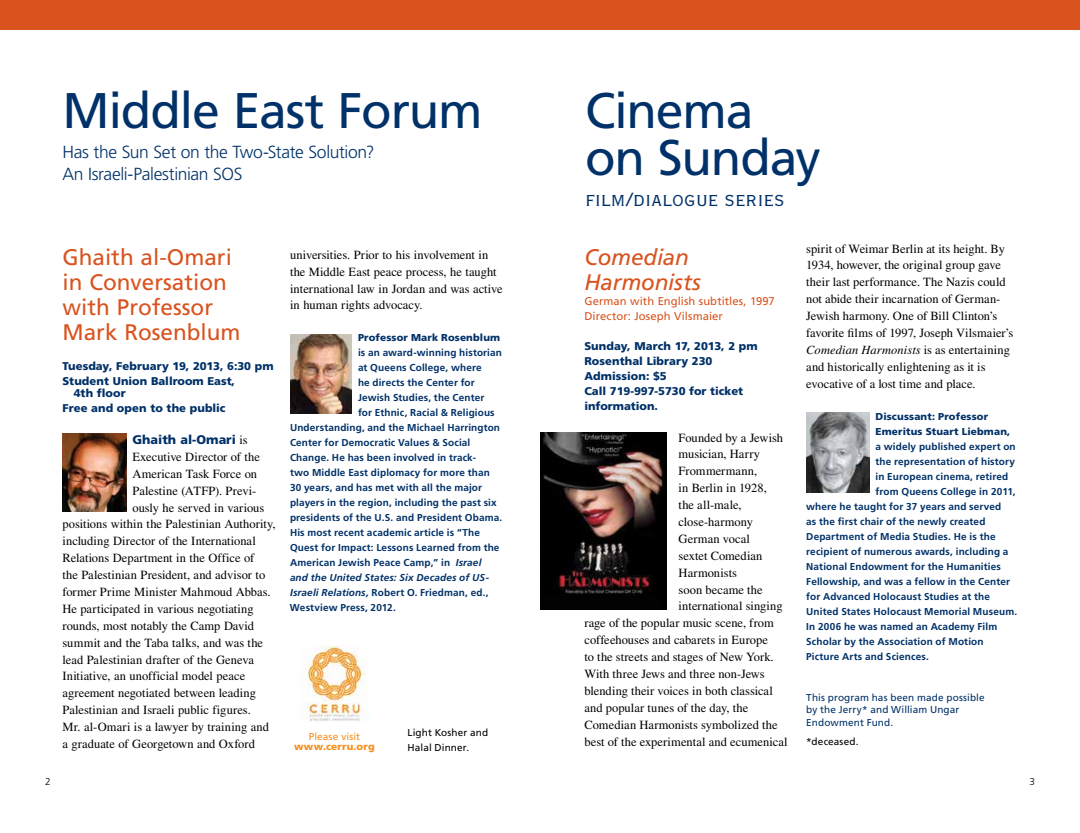
<style>
.page{position:relative;width:1080px;height:833px;background:#fff}
.page>*{position:absolute;margin:0;border:0;box-sizing:border-box;transform-origin:0 0}
.t1{font:50px/47.5px "Frutiger LT Std";letter-spacing:-.025em;color:#003168}
.t2{font:25px "Copperplate Gothic Std 29 BC";letter-spacing:-.02em;color:#003168}
.t3{font:22.5px/25px "Frutiger LT Std";color:#d9531e}
.t4{font:italic 22.5px/25px "Frutiger LT Std";letter-spacing:-.01em;color:#d9531e}
.t5{font:300 17.5px/22.5px "Frutiger LT Std";letter-spacing:-.02em;color:#003168}
.t6{font:12.5px/16.9px "Times LT Std";color:#000}
.t7{font:900 12.5px "Frutiger LT Std";color:#003168}
.t8{font:900 11.25px/15px "Frutiger LT Std";color:#003168}
.t9{font:11.25px/15px "Frutiger LT Std";letter-spacing:.01em;color:#d9531e}
.t10{font:700 10px "Frutiger LT Std";letter-spacing:.015em;color:#003168}
.t11{font:10px/12.5px "Frutiger LT Std";letter-spacing:.015em;color:#003168}
.t12{font:900 10px/15px "Frutiger LT Std";letter-spacing:.015em;color:#003168}
.t13{font:10px/15px "Frutiger LT Std";letter-spacing:.01em;color:#000}
.t14{font:italic 700 10px "Frutiger LT Std";letter-spacing:.015em;color:#003168}
.t15{font:900 10px "Frutiger LT Std";letter-spacing:.015em;color:#f78f1e}
.t16{font:10px "Frutiger LT Std";letter-spacing:.01em;color:#f78f1e}
.t17{font:300 10px "Frutiger LT Std";color:#000}
.s1{font-family:"Times LT Std";font-weight:400;color:#000}
.s2{font-style:italic}
</style>
<div class="page">
<div style="left:0;top:0;width:540px;height:29px;background:#d9531e"></div>
<div style="left:540px;top:0;width:540px;height:29px;background:#d9531e"></div>
<img style="left:540px;top:432px;width:126px;height:177px">
<img style="left:806px;top:412px;width:63px;height:80px">
<img style="left:62px;top:434px;width:64px;height:77px">
<img style="left:301px;top:645px;width:67px;height:76px">
<img style="left:290px;top:334px;width:62px;height:80px">
<h1 class="t1" style="left:62px;top:87px;width:422px">Middle East Forum</h1>
<h3 class="t5" style="left:62px;top:141px;width:313px">Has the Sun Set on the Two-State Solution?<br>An Israeli-Palestinian SOS</h3>
<h1 class="t1" style="left:585px;top:87px;width:237px">Cinema on Sunday</h1>
<h2 class="t2" style="left:585px;top:187px;width:202px">film/dialogue series</h2>
<h3 class="t3" style="left:62px;top:244px;width:180px">Ghaith al-Omari in Conversation with Professor<br>Mark Rosenblum</h3>
<p class="t8" style="left:62px;top:358px;width:213px">Tuesday, February 19, 2013, 6:30 pm<br>Student Union Ballroom East,</p>
<p class="t8" style="left:62px;top:385px;width:165px;text-indent:11px">4th floor<br>Free and open to the public</p>
<p class="t7" style="left:132px;top:432px;width:117px">Ghaith al-Omari <span class="s1">is</span></p>
<p class="t6" style="left:132px;top:448px;width:129px">Executive Director of the</p>
<p class="t6" style="left:132px;top:465px;width:126px">American Task Force on</p>
<p class="t6" style="left:132px;top:482px;width:125px">Palestine (ATFP). Previ-</p>
<p class="t6" style="left:132px;top:499px;width:133px">ously he served in various</p>
<p class="t6" style="left:62px;top:515px;width:215px">positions within the Palestinian Authority,</p>
<p class="t6" style="left:62px;top:532px;width:195px">including Director of the International</p>
<p class="t6" style="left:62px;top:549px;width:193px">Relations Department in the Office of</p>
<p class="t6" style="left:62px;top:566px;width:204px">the Palestinian President, and advisor to</p>
<p class="t6" style="left:62px;top:583px;width:210px">former Prime Minister Mahmoud Abbas.</p>
<p class="t6" style="left:62px;top:600px;width:193px">He participated in various negotiating</p>
<p class="t6" style="left:62px;top:617px;width:193px">rounds, most notably the Camp David</p>
<p class="t6" style="left:62px;top:634px;width:202px">summit and the Taba talks, and was the</p>
<p class="t6" style="left:62px;top:650px;width:193px">lead Palestinian drafter of the Geneva</p>
<p class="t6" style="left:62px;top:667px;width:184px">Initiative, an unofficial model peace</p>
<p class="t6" style="left:62px;top:684px;width:195px">agreement negotiated between leading</p>
<p class="t6" style="left:62px;top:701px;width:190px">Palestinian and Israeli public figures.</p>
<p class="t6" style="left:62px;top:718px;width:208px">Mr. al-Omari is a lawyer by training and</p>
<p class="t6" style="left:62px;top:735px;width:194px">a graduate of Georgetown and Oxford</p>
<p class="t13" style="left:408px;top:725px;width:82px">Light Kosher and<br>Halal Dinner.</p>
<p class="t6" style="left:290px;top:246px;width:214px">universities. Prior to his involvement in the Middle East peace process, he taught international law in Jordan and was active in human rights advocacy.</p>
<p class="t12" style="left:358px;top:330px;width:144px">Professor Mark Rosenblum</p>
<p class="t10" style="left:358px;top:347px;width:145px">is an award-winning historian</p>
<p class="t10" style="left:358px;top:362px;width:125px">at Queens College, where</p>
<p class="t10" style="left:358px;top:377px;width:118px">he directs the Center for</p>
<p class="t10" style="left:358px;top:392px;width:128px">Jewish Studies, the Center</p>
<p class="t10" style="left:358px;top:407px;width:138px">for Ethnic, Racial &amp; Religious</p>
<p class="t10" style="left:290px;top:422px;width:212px">Understanding, and the Michael Harrington</p>
<p class="t10" style="left:290px;top:437px;width:182px">Center for Democratic Values &amp; Social</p>
<p class="t10" style="left:290px;top:452px;width:188px">Change. He has been involved in track-</p>
<p class="t10" style="left:290px;top:467px;width:201px">two Middle East diplomacy for more than</p>
<p class="t10" style="left:290px;top:482px;width:194px">30 years, and has met with all the major</p>
<p class="t10" style="left:290px;top:497px;width:208px">players in the region, including the past six</p>
<p class="t10" style="left:290px;top:512px;width:214px">presidents of the U.S. and President Obama.</p>
<p class="t10" style="left:290px;top:527px;width:191px">His most recent academic article is “The</p>
<p class="t10" style="left:290px;top:542px;width:211px">Quest for Impact: Lessons Learned from the</p>
<p class="t10" style="left:290px;top:557px;width:193px">American Jewish Peace Camp,” in <span class="s2">Israel</span></p>
<p class="t14" style="left:290px;top:572px;width:201px">and the United States: Six Decades of US-</p>
<p class="t10" style="left:290px;top:587px;width:200px"><span class="s2">Israeli Relations,</span> Robert O. Friedman, ed.,</p>
<p class="t10" style="left:290px;top:602px;width:107px">Westview Press, 2012.</p>
<p class="t16" style="left:309px;top:730px;width:53px">Please visit</p>
<p class="t15" style="left:294px;top:740px;width:82px">www.cerru.org</p>
<h3 class="t4" style="left:584px;top:244px;width:118px">Comedian<br>Harmonists</h3>
<p class="t9" style="left:584px;top:293px;width:192px">German with English subtitles, 1997<br>Director: Joseph Vilsmaier</p>
<p class="t8" style="left:584px;top:338px;width:175px">Sunday, March 17, 2013, 2 pm<br>Rosenthal Library 230<br>Admission: $5<br>Call 719-997-5730 for ticket information.</p>
<p class="t6" style="left:679px;top:429px;width:106px">Founded by a Jewish</p>
<p class="t6" style="left:679px;top:446px;width:83px">musician, Harry</p>
<p class="t6" style="left:679px;top:462px;width:80px">Frommermann,</p>
<p class="t6" style="left:679px;top:479px;width:90px">in Berlin in 1928,</p>
<p class="t6" style="left:679px;top:496px;width:64px">the all-male,</p>
<p class="t6" style="left:679px;top:513px;width:76px">close-harmony</p>
<p class="t6" style="left:679px;top:530px;width:73px">German vocal</p>
<p class="t6" style="left:679px;top:547px;width:85px">sextet Comedian</p>
<p class="t6" style="left:679px;top:564px;width:60px">Harmonists</p>
<p class="t6" style="left:679px;top:581px;width:86px">soon became the</p>
<p class="t6" style="left:679px;top:597px;width:105px">international singing</p>
<p class="t6" style="left:584px;top:614px;width:191px">rage of the popular music scene, from</p>
<p class="t6" style="left:584px;top:631px;width:185px">coffeehouses and cabarets in Europe</p>
<p class="t6" style="left:584px;top:648px;width:191px">to the streets and stages of New York.</p>
<p class="t6" style="left:584px;top:665px;width:182px">With three Jews and three non-Jews</p>
<p class="t6" style="left:584px;top:682px;width:190px">blending their voices in both classical</p>
<p class="t6" style="left:584px;top:699px;width:165px">and popular tunes of the day, the</p>
<p class="t6" style="left:584px;top:716px;width:195px">Comedian Harmonists symbolized the</p>
<p class="t6" style="left:584px;top:732px;width:205px">best of the experimental and ecumenical</p>
<p class="t6" style="left:806px;top:240px;width:209px">spirit of Weimar Berlin at its height. By 1934, however, the original group gave their last performance. The Nazis could not abide their incarnation of German-Jewish harmony. One of Bill Clinton’s favorite films of 1997, Joseph Vilsmaier’s <span class="s2">Comedian Harmonists</span> is as entertaining and historically enlightening as it is evocative of a lost time and place.</p>
<p class="t12" style="left:876px;top:408px;width:136px">Discussant: Professor<br>Emeritus Stuart Liebman,</p>
<p class="t10" style="left:876px;top:440px;width:142px">a widely published expert on</p>
<p class="t10" style="left:876px;top:455px;width:141px">the representation of history</p>
<p class="t10" style="left:876px;top:470px;width:134px">in European cinema, retired</p>
<p class="t10" style="left:876px;top:485px;width:142px">from Queens College in 2011,</p>
<p class="t10" style="left:806px;top:500px;width:196px">where he taught for 37 years and served</p>
<p class="t10" style="left:806px;top:515px;width:181px">as the first chair of the newly created</p>
<p class="t10" style="left:806px;top:530px;width:191px">Department of Media Studies. He is the</p>
<p class="t10" style="left:806px;top:545px;width:204px">recipient of numerous awards, including a</p>
<p class="t10" style="left:806px;top:560px;width:196px">National Endowment for the Humanities</p>
<p class="t10" style="left:806px;top:575px;width:205px">Fellowship, and was a fellow in the Center</p>
<p class="t10" style="left:806px;top:590px;width:185px">for Advanced Holocaust Studies at the</p>
<p class="t10" style="left:806px;top:605px;width:212px">United States Holocaust Memorial Museum.</p>
<p class="t10" style="left:806px;top:620px;width:193px">In 2006 he was named an Academy Film</p>
<p class="t10" style="left:806px;top:635px;width:179px">Scholar by the Association of Motion</p>
<p class="t10" style="left:806px;top:650px;width:124px">Picture Arts and Sciences.</p>
<p class="t11" style="left:806px;top:691px;width:180px">This program has been made possible by the Jerry* and William Ungar<br>Endowment Fund.</p>
<p class="t13" style="left:806px;top:733px;width:54px">*deceased.</p>
<p class="t17" style="left:45px;top:776px;width:7px">2</p>
<p class="t17" style="left:1029px;top:776px;width:7px">3</p>
</div>
